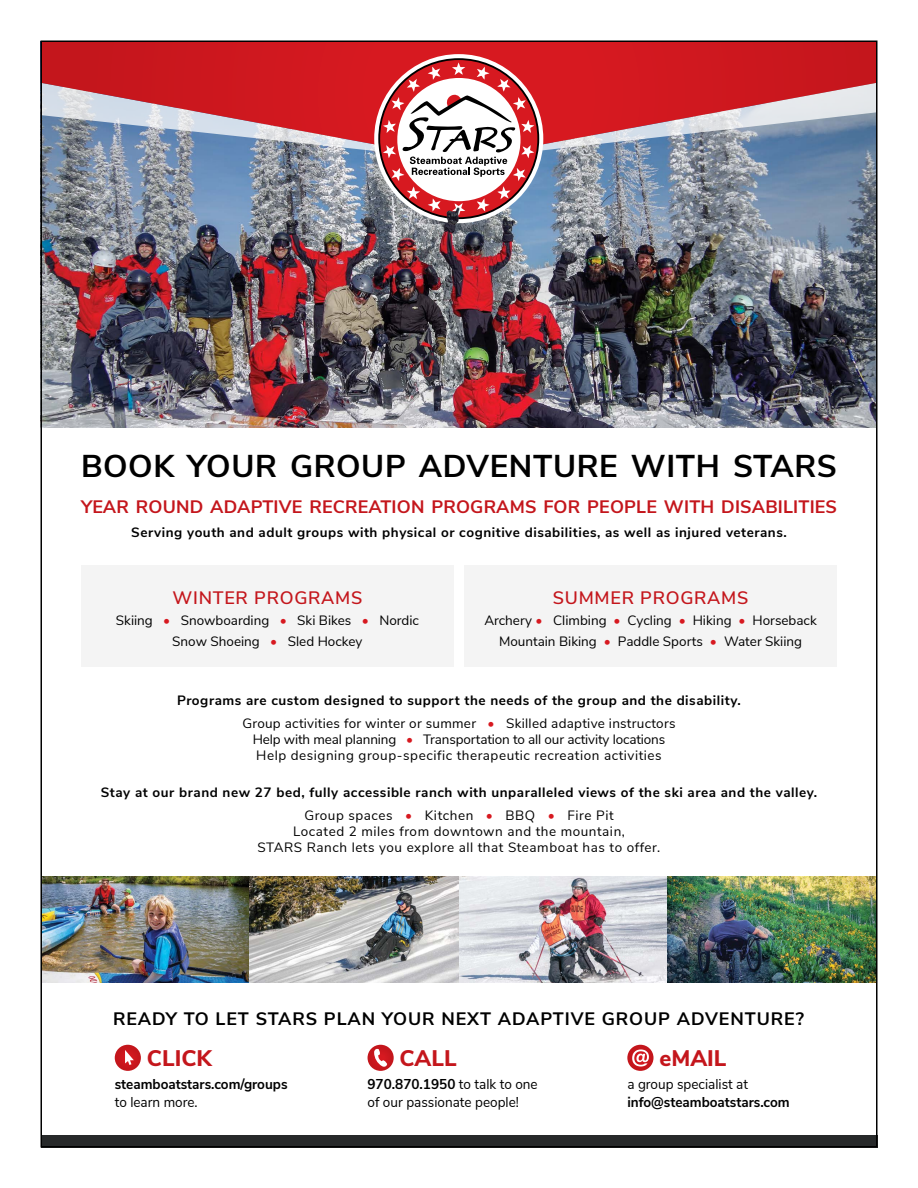
<style>
.page{position:relative;width:918px;height:1188px;background:#fff}
.page>*{position:absolute;margin:0;border:0;box-sizing:border-box;transform-origin:0 0}
.t1{font:700 31.5px "Nunito Sans";letter-spacing:.02em;color:#000}
.t2{font:800 22.5px "Nunito Sans";color:#c4161c}
.t3{font:700 18px "Nunito Sans";letter-spacing:.01em;color:#c4161c}
.t4{font:700 18px "Nunito Sans";letter-spacing:.05em;color:#000}
.t5{font:600 18px "Nunito Sans";letter-spacing:.04em;color:#c4161c}
.t6{font:14.25px/18px "Nunito Sans";color:#000;scale:.95 1}
.t7{font:700 14.25px "Nunito Sans";color:#000;scale:.95 1}
.t8{font:700 13.5px/23px "Nunito Sans";letter-spacing:.04em;color:#000;text-align:center}
.t9{font:13.5px/21px "Nunito Sans";color:#000;text-align:center}
.t10{font:13.5px/16.2px "Nunito Sans";letter-spacing:.03em;color:#000}
.t11{font:13.5px/16.2px "Nunito Sans";letter-spacing:.04em;color:#000;text-align:center}
.s1{color:#d71920}
.s2{font-weight:400}
.s3{font-weight:400;color:#d71920}
.s4{font-weight:700}
</style>
<div class="page">
<img style="left:43px;top:877px;width:832px;height:106px">
<div style="left:41px;top:1135px;width:837px;height:13px;background:#27292a"></div>
<img style="left:43px;top:160px;width:832px;height:267px">
<svg style="left:43px;top:43px;width:832px;height:117px;background:#bd525d"></svg>
<svg style="left:378px;top:58px;width:161px;height:111px"></svg>
<div style="left:464px;top:565px;width:373px;height:102px;background:#f4f4f4"></div>
<div style="left:81px;top:565px;width:373px;height:102px;background:#f4f4f4"></div>
<img style="left:349px;top:169px;width:259px;height:88px">
<svg style="left:115px;top:1045px;width:26px;height:26px"></svg>
<svg style="left:125px;top:1050px;width:9px;height:15px"></svg>
<svg style="left:368px;top:1045px;width:26px;height:26px"></svg>
<svg style="left:374px;top:1048px;width:13px;height:20px"></svg>
<svg style="left:627px;top:1045px;width:27px;height:26px"></svg>
<svg style="left:632px;top:1049px;width:17px;height:18px"></svg>
<h1 class="t1" style="left:81px;top:443px;width:758px">BOOK YOUR GROUP ADVENTURE WITH STARS</h1>
<h3 class="t3" style="left:81px;top:494px;width:758px">YEAR ROUND ADAPTIVE RECREATION PROGRAMS FOR PEOPLE WITH DISABILITIES</h3>
<p class="t8" style="left:131px;top:520px;width:657px">Serving youth and adult groups with physical or cognitive disabilities, as well as injured veterans.</p>
<h3 class="t5" style="left:173px;top:585px;width:191px">WINTER PROGRAMS</h3>
<p class="t9" style="left:116px;top:609px;width:305px">Skiing <span class="s1">•</span> Snowboarding <span class="s1">•</span> Ski Bikes <span class="s1">•</span> Nordic<br>Snow Shoeing <span class="s1">•</span> Sled Hockey</p>
<h3 class="t5" style="left:553px;top:585px;width:197px">SUMMER PROGRAMS</h3>
<p class="t9" style="left:484px;top:609px;width:334px">Archery <span class="s1">•</span> Climbing <span class="s1">•</span> Cycling <span class="s1">•</span> Hiking <span class="s1">•</span> Horseback<br>Mountain Biking <span class="s1">•</span> Paddle Sports <span class="s1">•</span> Water Skiing</p>
<p class="t8" style="left:177px;top:688px;width:565px">Programs are custom designed to support the needs of the group and the disability.<br><span class="s2">Group activities for winter or summer</span> <span class="s3">•</span> <span class="s2">Skilled adaptive instructors</span></p>
<p class="t10" style="left:253px;top:731px;width:414px">Help with meal planning <span class="s1">•</span> Transportation to all our activity locations<br>Help designing group-specific therapeutic recreation activities</p>
<p class="t8" style="left:101px;top:780px;width:718px">Stay at our brand new 27 bed, fully accessible ranch with unparalleled views of the ski area and the valley.<br><span class="s2">Group spaces</span> <span class="s3">•</span> <span class="s2">Kitchen</span> <span class="s3">•</span> <span class="s2">BBQ</span> <span class="s3">•</span> <span class="s2">Fire Pit</span></p>
<p class="t11" style="left:258px;top:822px;width:404px">Located 2 miles from downtown and the mountain,<br>STARS Ranch lets you explore all that Steamboat has to offer.</p>
<h3 class="t4" style="left:113px;top:1006px;width:692px">READY TO LET STARS PLAN YOUR NEXT ADAPTIVE GROUP ADVENTURE?</h3>
<h2 class="t2" style="left:147px;top:1041px;width:67px">CLICK</h2>
<p class="t7" style="left:115px;top:1074px;width:183px">steamboatstars.com/groups</p>
<p class="t6" style="left:115px;top:1092px;width:89px">to learn more.</p>
<h2 class="t2" style="left:400px;top:1041px;width:59px">CALL</h2>
<p class="t6" style="left:368px;top:1074px;width:181px"><span class="s4">970.870.1950</span> to talk to one of our passionate people!</p>
<h2 class="t2" style="left:659px;top:1041px;width:69px">eMAIL</h2>
<p class="t6" style="left:627px;top:1074px;width:128px">a group specialist at</p>
<p class="t7" style="left:627px;top:1092px;width:172px">info@steamboatstars.com</p>
</div>
